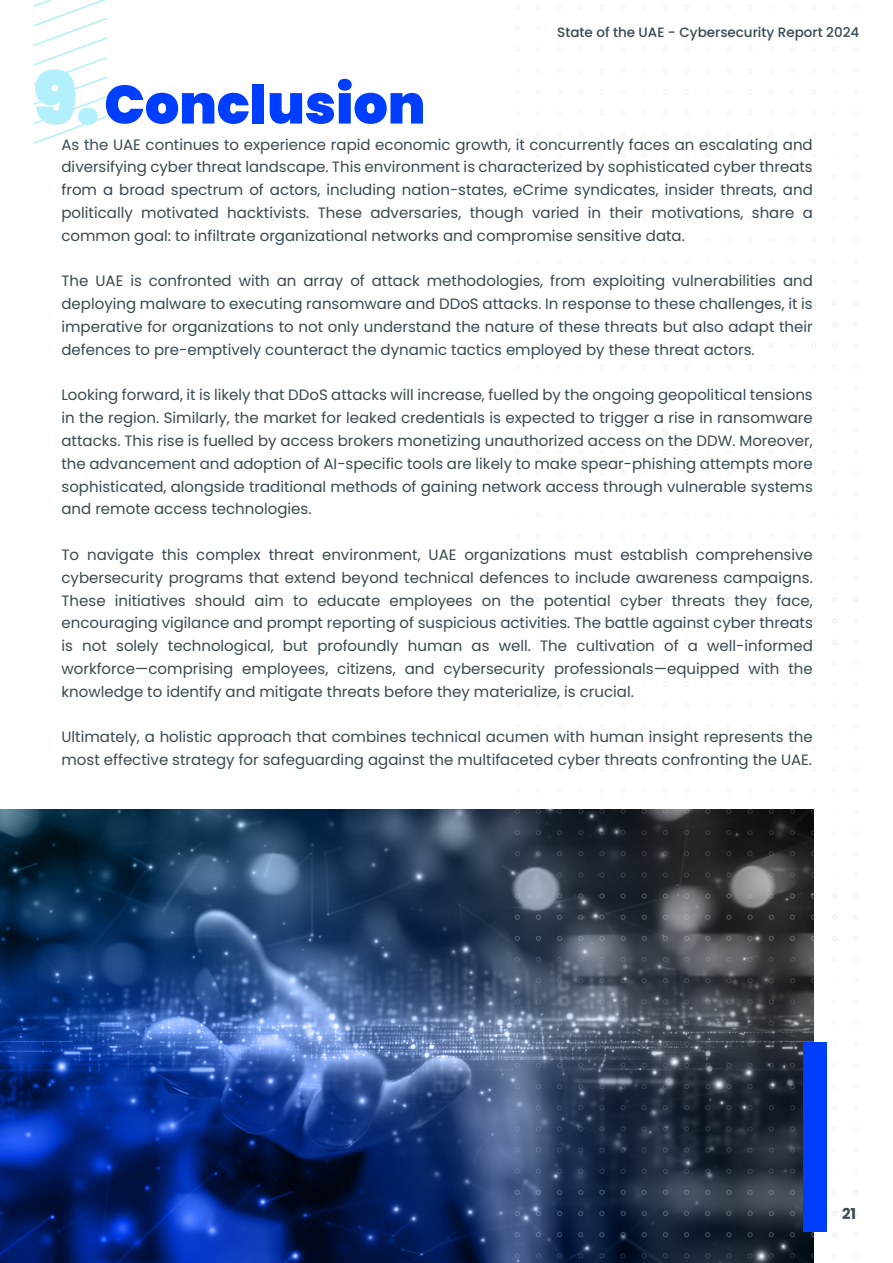
<style>
.page{position:relative;width:893px;height:1263px;background:#fff}
.page>*{position:absolute;margin:0;border:0;box-sizing:border-box;transform-origin:0 0}
.t1{font:900 54px "Poppins";color:#003eff}
.t2{font:15px/22.8px "Poppins";color:#394951;text-align:justify}
.t3{font:700 15px "Poppins";color:#394951}
.t4{font:500 13.5px "Poppins";color:#394951}
.s1{font-size:71.55px;color:#b2f0fb}
</style>
<div class="page">
<svg style="left:853px;top:301px;width:5px;height:5px"></svg>
<svg style="left:853px;top:322px;width:5px;height:5px"></svg>
<svg style="left:853px;top:343px;width:5px;height:5px"></svg>
<svg style="left:832px;top:301px;width:5px;height:5px"></svg>
<svg style="left:832px;top:322px;width:5px;height:5px"></svg>
<svg style="left:832px;top:343px;width:5px;height:5px"></svg>
<svg style="left:811px;top:301px;width:5px;height:5px"></svg>
<svg style="left:811px;top:322px;width:5px;height:5px"></svg>
<svg style="left:811px;top:343px;width:5px;height:5px"></svg>
<svg style="left:790px;top:301px;width:5px;height:5px"></svg>
<svg style="left:790px;top:322px;width:5px;height:5px"></svg>
<svg style="left:790px;top:343px;width:5px;height:5px"></svg>
<svg style="left:769px;top:301px;width:5px;height:5px"></svg>
<svg style="left:769px;top:322px;width:5px;height:5px"></svg>
<svg style="left:769px;top:343px;width:5px;height:5px"></svg>
<svg style="left:748px;top:301px;width:5px;height:5px"></svg>
<svg style="left:748px;top:322px;width:5px;height:5px"></svg>
<svg style="left:748px;top:343px;width:5px;height:5px"></svg>
<svg style="left:726px;top:322px;width:5px;height:5px"></svg>
<svg style="left:726px;top:343px;width:5px;height:5px"></svg>
<svg style="left:705px;top:301px;width:5px;height:5px"></svg>
<svg style="left:705px;top:322px;width:5px;height:5px"></svg>
<svg style="left:705px;top:343px;width:5px;height:5px"></svg>
<svg style="left:684px;top:301px;width:5px;height:5px"></svg>
<svg style="left:684px;top:322px;width:5px;height:5px"></svg>
<svg style="left:684px;top:343px;width:5px;height:5px"></svg>
<svg style="left:663px;top:301px;width:5px;height:5px"></svg>
<svg style="left:663px;top:322px;width:5px;height:5px"></svg>
<svg style="left:663px;top:343px;width:5px;height:5px"></svg>
<svg style="left:642px;top:301px;width:5px;height:5px"></svg>
<svg style="left:642px;top:322px;width:5px;height:5px"></svg>
<svg style="left:621px;top:301px;width:5px;height:5px"></svg>
<svg style="left:621px;top:322px;width:5px;height:5px"></svg>
<svg style="left:621px;top:343px;width:5px;height:5px"></svg>
<svg style="left:599px;top:343px;width:5px;height:5px"></svg>
<svg style="left:578px;top:301px;width:5px;height:5px"></svg>
<svg style="left:578px;top:322px;width:5px;height:5px"></svg>
<svg style="left:578px;top:343px;width:5px;height:5px"></svg>
<svg style="left:557px;top:301px;width:5px;height:5px"></svg>
<svg style="left:557px;top:322px;width:5px;height:5px"></svg>
<svg style="left:557px;top:343px;width:5px;height:5px"></svg>
<svg style="left:536px;top:301px;width:5px;height:5px"></svg>
<svg style="left:536px;top:322px;width:5px;height:5px"></svg>
<svg style="left:536px;top:343px;width:5px;height:5px"></svg>
<svg style="left:515px;top:301px;width:5px;height:5px"></svg>
<svg style="left:515px;top:322px;width:5px;height:5px"></svg>
<svg style="left:515px;top:343px;width:5px;height:5px"></svg>
<svg style="left:853px;top:597px;width:5px;height:5px"></svg>
<svg style="left:853px;top:618px;width:5px;height:5px"></svg>
<svg style="left:853px;top:640px;width:5px;height:5px"></svg>
<svg style="left:832px;top:618px;width:5px;height:5px"></svg>
<svg style="left:832px;top:640px;width:5px;height:5px"></svg>
<svg style="left:811px;top:597px;width:5px;height:5px"></svg>
<svg style="left:790px;top:597px;width:5px;height:5px"></svg>
<svg style="left:769px;top:618px;width:5px;height:5px"></svg>
<svg style="left:769px;top:640px;width:5px;height:5px"></svg>
<svg style="left:748px;top:597px;width:5px;height:5px"></svg>
<svg style="left:748px;top:618px;width:5px;height:5px"></svg>
<svg style="left:748px;top:640px;width:5px;height:5px"></svg>
<svg style="left:726px;top:597px;width:5px;height:5px"></svg>
<svg style="left:726px;top:618px;width:5px;height:5px"></svg>
<svg style="left:726px;top:640px;width:5px;height:5px"></svg>
<svg style="left:705px;top:597px;width:5px;height:5px"></svg>
<svg style="left:705px;top:618px;width:5px;height:5px"></svg>
<svg style="left:705px;top:640px;width:5px;height:5px"></svg>
<svg style="left:684px;top:597px;width:5px;height:5px"></svg>
<svg style="left:684px;top:618px;width:5px;height:5px"></svg>
<svg style="left:684px;top:640px;width:5px;height:5px"></svg>
<svg style="left:663px;top:597px;width:5px;height:5px"></svg>
<svg style="left:663px;top:618px;width:5px;height:5px"></svg>
<svg style="left:663px;top:640px;width:5px;height:5px"></svg>
<svg style="left:642px;top:618px;width:5px;height:5px"></svg>
<svg style="left:642px;top:640px;width:5px;height:5px"></svg>
<svg style="left:621px;top:597px;width:5px;height:5px"></svg>
<svg style="left:621px;top:618px;width:5px;height:5px"></svg>
<svg style="left:621px;top:640px;width:5px;height:5px"></svg>
<svg style="left:599px;top:597px;width:5px;height:5px"></svg>
<svg style="left:599px;top:618px;width:5px;height:5px"></svg>
<svg style="left:599px;top:640px;width:5px;height:5px"></svg>
<svg style="left:578px;top:597px;width:5px;height:5px"></svg>
<svg style="left:578px;top:618px;width:5px;height:5px"></svg>
<svg style="left:578px;top:640px;width:5px;height:5px"></svg>
<svg style="left:557px;top:597px;width:5px;height:5px"></svg>
<svg style="left:557px;top:618px;width:5px;height:5px"></svg>
<svg style="left:557px;top:640px;width:5px;height:5px"></svg>
<svg style="left:536px;top:597px;width:5px;height:5px"></svg>
<svg style="left:536px;top:618px;width:5px;height:5px"></svg>
<svg style="left:536px;top:640px;width:5px;height:5px"></svg>
<svg style="left:515px;top:618px;width:5px;height:5px"></svg>
<svg style="left:515px;top:640px;width:5px;height:5px"></svg>
<svg style="left:853px;top:915px;width:5px;height:5px"></svg>
<svg style="left:853px;top:936px;width:5px;height:5px"></svg>
<svg style="left:832px;top:915px;width:5px;height:5px"></svg>
<svg style="left:832px;top:936px;width:5px;height:5px"></svg>
<svg style="left:853px;top:1190px;width:5px;height:5px"></svg>
<svg style="left:853px;top:1211px;width:5px;height:5px"></svg>
<svg style="left:853px;top:1232px;width:5px;height:5px"></svg>
<svg style="left:832px;top:1190px;width:5px;height:5px"></svg>
<svg style="left:832px;top:1211px;width:5px;height:5px"></svg>
<svg style="left:832px;top:1232px;width:5px;height:5px"></svg>
<svg style="left:33px;top:0;width:74px;height:144px"></svg>
<img style="left:0;top:809px;width:814px;height:454px">
<div style="left:803px;top:1043px;width:23px;height:189px;background:#003eff"></div>
<h1 class="t1" style="left:34px;top:73px;width:393px"><span class="s1">9.</span>Conclusion</h1>
<p class="t4" style="left:557px;top:24px;width:303px">State of the UAE - Cybersecurity Report 2024</p>
<p class="t2" style="left:62px;top:133px;width:753px">As the UAE continues to experience rapid economic growth, it concurrently faces an escalating and diversifying cyber threat landscape. This environment is characterized by sophisticated cyber threats from a broad spectrum of actors, including nation-states, eCrime syndicates, insider threats, and politically motivated hacktivists. These adversaries, though varied in their motivations, share a common goal: to infiltrate organizational networks and compromise sensitive data.</p>
<p class="t2" style="left:62px;top:270px;width:753px">The UAE is confronted with an array of attack methodologies, from exploiting vulnerabilities and deploying malware to executing ransomware and DDoS attacks. In response to these challenges, it is imperative for organizations to not only understand the nature of these threats but also adapt their defences to pre-emptively counteract the dynamic tactics employed by these threat actors.</p>
<p class="t2" style="left:62px;top:384px;width:753px">Looking forward, it is likely that DDoS attacks will increase, fuelled by the ongoing geopolitical tensions in the region. Similarly, the market for leaked credentials is expected to trigger a rise in ransomware attacks. This rise is fuelled by access brokers monetizing unauthorized access on the DDW. Moreover, the advancement and adoption of AI-specific tools are likely to make spear-phishing attempts more sophisticated, alongside traditional methods of gaining network access through vulnerable systems and remote access technologies.</p>
<p class="t2" style="left:62px;top:543px;width:753px">To navigate this complex threat environment, UAE organizations must establish comprehensive cybersecurity programs that extend beyond technical defences to include awareness campaigns.<br>These initiatives should aim to educate employees on the potential cyber threats they face, encouraging vigilance and prompt reporting of suspicious activities. The battle against cyber threats is not solely technological, but profoundly human as well. The cultivation of a well-informed workforce—comprising employees, citizens, and cybersecurity professionals—equipped with the knowledge to identify and mitigate threats before they materialize, is crucial.</p>
<p class="t2" style="left:62px;top:726px;width:753px">Ultimately, a holistic approach that combines technical acumen with human insight represents the most effective strategy for safeguarding against the multifaceted cyber threats confronting the UAE.</p>
<p class="t3" style="left:842px;top:1205px;width:15px">21</p>
</div>
